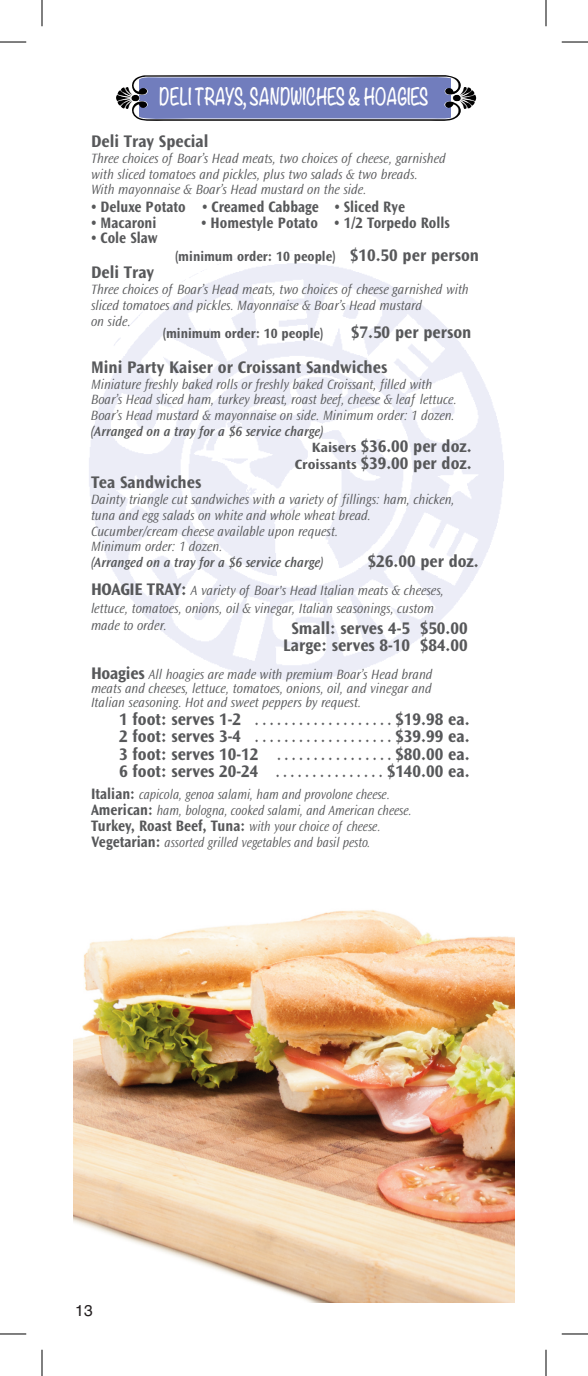
<style>
.page{position:relative;width:588px;height:1376px;background:#fff}
.page>*{position:absolute;margin:0;border:0;box-sizing:border-box;transform-origin:0 0}
.t1{font:700 21px "Noteworthy";letter-spacing:-.015em;color:#fff;scale:.7 1}
.t2{font:17.5px/17.5px "Ocean Sans MM 648 wt 475 wd";color:#57585a;scale:.95 1}
.t3{font:15.75px "Ocean Sans MM 648 wt 475 wd";color:#57585a;scale:.9 1}
.t4{font:15.75px "Helvetica";color:#231f20}
.t5{font:14px/15.8px "Ocean Sans MM It 310 wt 475 wd";color:#57585a;scale:.95 1}
.t6{font:14px/16.1px "Ocean Sans MM It 310 wt 475 wd";color:#57585a;scale:.9 1}
.t7{font:14px "Ocean Sans MM 648 wt 475 wd";color:#57585a;scale:.95 1}
.t8{font:14px "Ocean Sans MM It 512 wt 475 wd";color:#57585a;scale:.95 1}
.s1{font-size:17.5px}
.s2{font-size:14px}
.s3{font-family:"Ocean Sans MM 648 wt 475 wd";font-size:17.5px}
.s4{font-family:"Ocean Sans MM 648 wt 475 wd";font-size:15.75px}
</style>
<div class="page">
<div style="left:139px;top:78px;width:312px;height:41px;background:#717dbd"></div>
<img style="left:129px;top:75px;width:340px;height:22px">
<img style="left:74px;top:910px;width:440px;height:392px">
<svg style="left:0;top:42px;width:26px;height:1px"></svg>
<svg style="left:562px;top:42px;width:26px;height:1px"></svg>
<svg style="left:0;top:1333px;width:26px;height:1px"></svg>
<svg style="left:562px;top:1333px;width:26px;height:1px"></svg>
<svg style="left:42px;top:0;width:1px;height:26px"></svg>
<svg style="left:42px;top:1349px;width:1px;height:27px"></svg>
<svg style="left:546px;top:0;width:1px;height:26px"></svg>
<svg style="left:546px;top:1349px;width:1px;height:27px"></svg>
<h1 class="t1" style="left:160px;top:78px;width:385px">DELI TRAYS, SANDWICHES &amp; HOAGIES</h1>
<p class="t2" style="left:91px;top:133px;width:125px">Deli Tray Special</p>
<p class="t5" style="left:91px;top:150px;width:375px">Three choices of Boar’s Head meats, two choices of cheese, garnished with sliced tomatoes and pickles, plus two salads &amp; two breads.<br>With mayonnaise &amp; Boar’s Head mustard on the side.</p>
<p class="t3" style="left:91px;top:198px;width:350px">• Deluxe Potato • Creamed Cabbage • Sliced Rye</p>
<p class="t3" style="left:91px;top:213px;width:74px">• Macaroni</p>
<p class="t3" style="left:201px;top:213px;width:278px">• Homestyle Potato • 1/2 Torpedo Rolls</p>
<p class="t3" style="left:91px;top:229px;width:75px">• Cole Slaw</p>
<p class="t7" style="left:175px;top:248px;width:321px">(minimum order: 10 people) <span class="s1">$10.50 per person</span></p>
<p class="t2" style="left:91px;top:264px;width:68px">Deli Tray</p>
<p class="t5" style="left:91px;top:282px;width:399px">Three choices of Boar’s Head meats, two choices of cheese garnished with sliced tomatoes and pickles. Mayonnaise &amp; Boar’s Head mustard<br>on side.</p>
<p class="t7" style="left:163px;top:325px;width:170px">(minimum order: 10 people)</p>
<p class="t2" style="left:91px;top:315px;width:402px;line-height:35px;text-indent:260px">$7.50 per person<br>Mini Party Kaiser or Croissant Sandwiches</p>
<p class="t5" style="left:91px;top:376px;width:387px">Miniature freshly baked rolls or freshly baked Croissant, filled with<br>Boar’s Head sliced ham, turkey breast, roast beef, cheese &amp; leaf lettuce.<br>Boar’s Head mustard &amp; mayonnaise on side. Minimum order: 1 dozen.</p>
<p class="t8" style="left:91px;top:423px;width:246px">(Arranged on a tray for a $6 service charge)</p>
<p class="t2" style="left:295px;top:437px;width:188px;text-align:right"><span class="s2">Kaisers</span> $36.00 per doz.<br><span class="s2">Croissants</span> $39.00 per doz.</p>
<p class="t2" style="left:91px;top:474px;width:118px">Tea Sandwiches</p>
<p class="t5" style="left:91px;top:492px;width:384px">Dainty triangle cut sandwiches with a variety of fillings: ham, chicken, tuna and egg salads on white and whole wheat bread.<br>Cucumber/cream cheese available upon request.<br>Minimum order: 1 dozen.</p>
<p class="t8" style="left:91px;top:555px;width:246px">(Arranged on a tray for a $6 service charge)</p>
<p class="t2" style="left:368px;top:553px;width:119px">$26.00 per doz.</p>
<p class="t5" style="left:91px;top:582px;width:373px;line-height:17.5px"><span class="s3">HOAGIE TRAY:</span> A variety of Boar's Head Italian meats &amp; cheeses, lettuce, tomatoes, onions, oil &amp; vinegar, Italian seasonings, custom made to order.</p>
<p class="t2" style="left:283px;top:619px;width:196px;text-align:center">Small: serves 4-5 $50.00<br>Large: serves 8-10 $84.00</p>
<p class="t5" style="left:91px;top:668px;width:361px;line-height:14px;text-align:justify"><span class="s3">Hoagies</span> All hoagies are made with premium Boar’s Head brand meats and cheeses, lettuce, tomatoes, onions, oil, and vinegar and Italian seasoning. Hot and sweet peppers by request.</p>
<p class="t2" style="left:119px;top:710px;width:370px;text-align:justify">1 foot: serves 1-2 <span class="s2">. . . . . . . . . . . . . . . . . . .</span> $19.98 ea.<br>2 foot: serves 3-4 <span class="s2">. . . . . . . . . . . . . . . . . . .</span> $39.99 ea.<br>3 foot: serves 10-12</p>
<p class="t7" style="left:277px;top:747px;width:204px">. . . . . . . . . . . . . . . . <span class="s1">$80.00 ea.</span></p>
<p class="t2" style="left:119px;top:763px;width:370px">6 foot: serves 20-24 <span class="s2">. . . . . . . . . . . . . . .</span> $140.00 ea.</p>
<p class="t6" style="left:91px;top:786px;width:358px"><span class="s4">Italian:</span> capicola, genoa salami, ham and provolone cheese.<br><span class="s4">American:</span> ham, bologna, cooked salami, and American cheese.<br><span class="s4">Turkey, Roast Beef, Tuna:</span> with your choice of cheese.<br><span class="s4">Vegetarian:</span> assorted grilled vegetables and basil pesto.</p>
<p class="t4" style="left:75px;top:1298px;width:19px">13</p>
</div>
